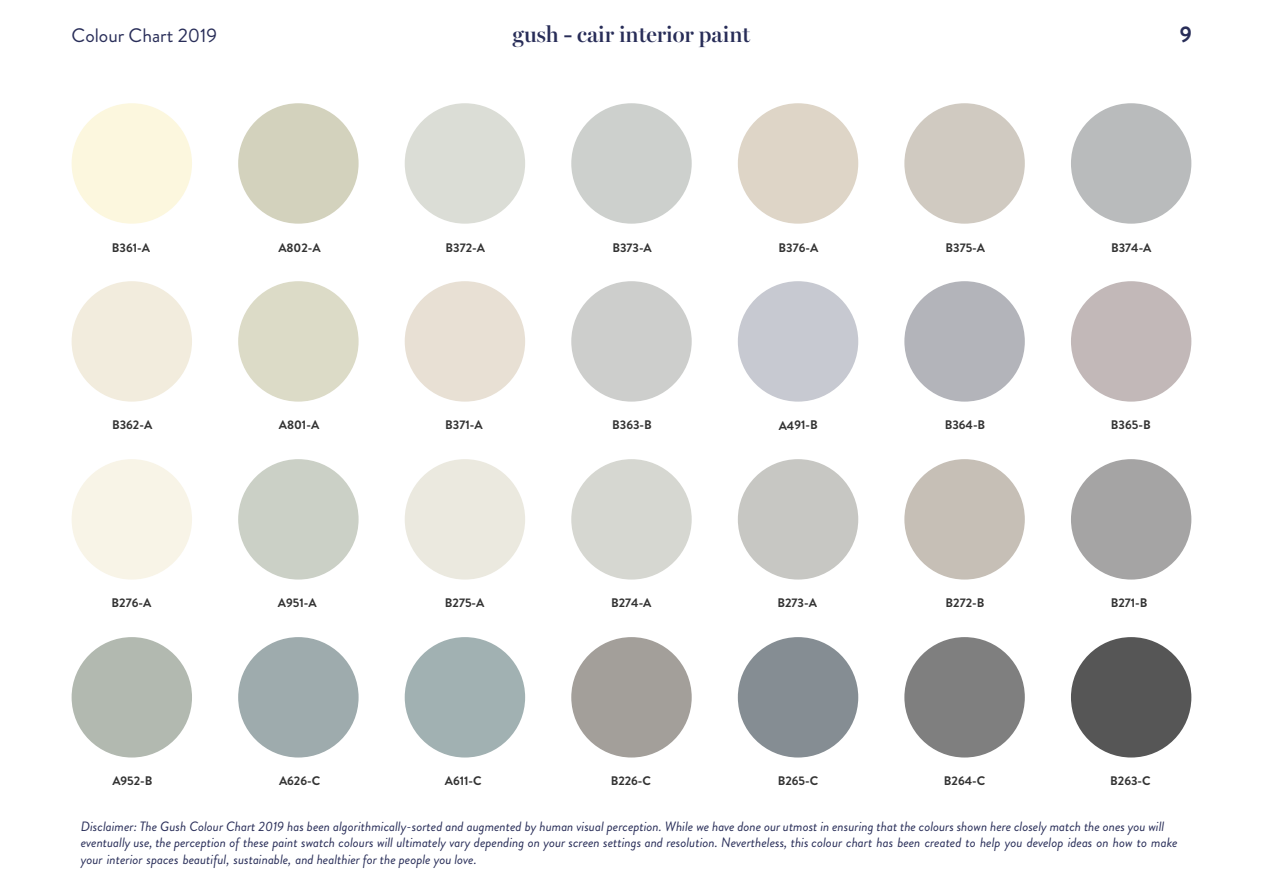
<style>
.page{position:relative;width:1263px;height:893px;background:#fff}
.page>*{position:absolute;margin:0;border:0;box-sizing:border-box;transform-origin:0 0}
.t1{font:600 22.5px "Miller Banner";color:#282d58}
.t2{font:700 22.5px "Brandon Grotesque";color:#282d58}
.t3{font:19.5px "Brandon Grotesque";color:#282d58}
.t4{font:italic 13.5px/16.2px "Brandon Grotesque";color:#282d58}
.t5{font:700 12.45px "Brandon Grotesque";color:#323232}
</style>
<div class="page">
<div style="left:72px;top:103px;width:120px;height:121px;background:#fcf7de;border-radius:50%"></div>
<div style="left:238px;top:103px;width:121px;height:121px;background:#d3d2bd;border-radius:50%"></div>
<div style="left:405px;top:103px;width:120px;height:121px;background:#dbddd6;border-radius:50%"></div>
<div style="left:571px;top:103px;width:121px;height:121px;background:#cdd0cd;border-radius:50%"></div>
<div style="left:738px;top:103px;width:120px;height:121px;background:#ded5c7;border-radius:50%"></div>
<div style="left:904px;top:103px;width:121px;height:121px;background:#d0cac1;border-radius:50%"></div>
<div style="left:1071px;top:103px;width:120px;height:121px;background:#b9bbbc;border-radius:50%"></div>
<div style="left:72px;top:281px;width:120px;height:121px;background:#f2ecdd;border-radius:50%"></div>
<div style="left:238px;top:281px;width:121px;height:121px;background:#dcdbc7;border-radius:50%"></div>
<div style="left:405px;top:281px;width:120px;height:121px;background:#e8e0d4;border-radius:50%"></div>
<div style="left:571px;top:281px;width:121px;height:121px;background:#cdcecc;border-radius:50%"></div>
<div style="left:738px;top:281px;width:120px;height:121px;background:#c7c9d1;border-radius:50%"></div>
<div style="left:904px;top:281px;width:121px;height:121px;background:#b3b4ba;border-radius:50%"></div>
<div style="left:1071px;top:281px;width:120px;height:121px;background:#c2b8b8;border-radius:50%"></div>
<div style="left:72px;top:459px;width:120px;height:121px;background:#f8f4e7;border-radius:50%"></div>
<div style="left:238px;top:459px;width:121px;height:121px;background:#cbd0c6;border-radius:50%"></div>
<div style="left:405px;top:459px;width:120px;height:121px;background:#ebe9df;border-radius:50%"></div>
<div style="left:571px;top:459px;width:121px;height:121px;background:#d6d7d1;border-radius:50%"></div>
<div style="left:738px;top:459px;width:120px;height:121px;background:#c7c7c3;border-radius:50%"></div>
<div style="left:904px;top:459px;width:121px;height:121px;background:#c6bfb6;border-radius:50%"></div>
<div style="left:1071px;top:459px;width:120px;height:121px;background:#a5a4a4;border-radius:50%"></div>
<div style="left:72px;top:637px;width:120px;height:120px;background:#b2b9b0;border-radius:50%"></div>
<div style="left:238px;top:637px;width:121px;height:120px;background:#9eabad;border-radius:50%"></div>
<div style="left:405px;top:637px;width:120px;height:120px;background:#a1b1b2;border-radius:50%"></div>
<div style="left:571px;top:637px;width:121px;height:120px;background:#a39f9a;border-radius:50%"></div>
<div style="left:738px;top:637px;width:120px;height:120px;background:#858d93;border-radius:50%"></div>
<div style="left:904px;top:637px;width:121px;height:120px;background:#7f7f7f;border-radius:50%"></div>
<div style="left:1071px;top:637px;width:120px;height:120px;background:#565656;border-radius:50%"></div>
<h2 class="t3" style="left:72px;top:21px;width:147px">Colour Chart 2019</h2>
<h1 class="t1" style="left:513px;top:20px;width:239px">gush - cair interior paint</h1>
<h1 class="t2" style="left:1180px;top:18px;width:14px">9</h1>
<p class="t5" style="left:112px;top:239px;width:40px">B361-A</p>
<p class="t5" style="left:278px;top:239px;width:44px">A802-A</p>
<p class="t5" style="left:446px;top:239px;width:41px">B372-A</p>
<p class="t5" style="left:612px;top:239px;width:41px">B373-A</p>
<p class="t5" style="left:779px;top:239px;width:41px">B376-A</p>
<p class="t5" style="left:945px;top:239px;width:41px">B375-A</p>
<p class="t5" style="left:1111px;top:239px;width:42px">B374-A</p>
<p class="t5" style="left:112px;top:416px;width:42px">B362-A</p>
<p class="t5" style="left:279px;top:416px;width:42px">A801-A</p>
<p class="t5" style="left:445px;top:416px;width:39px">B371-A</p>
<p class="t5" style="left:612px;top:416px;width:41px">B363-B</p>
<p class="t5" style="left:779px;top:416px;width:41px">A491-B</p>
<p class="t5" style="left:945px;top:416px;width:42px">B364-B</p>
<p class="t5" style="left:1111px;top:416px;width:41px">B365-B</p>
<p class="t5" style="left:112px;top:594px;width:41px">B276-A</p>
<p class="t5" style="left:278px;top:594px;width:40px">A951-A</p>
<p class="t5" style="left:445px;top:594px;width:41px">B275-A</p>
<p class="t5" style="left:611px;top:594px;width:42px">B274-A</p>
<p class="t5" style="left:777px;top:594px;width:41px">B273-A</p>
<p class="t5" style="left:945px;top:594px;width:40px">B272-B</p>
<p class="t5" style="left:1111px;top:594px;width:38px">B271-B</p>
<p class="t5" style="left:112px;top:772px;width:42px">A952-B</p>
<p class="t5" style="left:279px;top:772px;width:43px">A626-C</p>
<p class="t5" style="left:445px;top:772px;width:38px">A611-C</p>
<p class="t5" style="left:611px;top:772px;width:42px">B226-C</p>
<p class="t5" style="left:778px;top:772px;width:42px">B265-C</p>
<p class="t5" style="left:944px;top:772px;width:43px">B264-C</p>
<p class="t5" style="left:1110px;top:772px;width:42px">B263-C</p>
<p class="t4" style="left:81px;top:819px;width:1098px">Disclaimer: The Gush Colour Chart 2019 has been algorithmically-sorted and augmented by human visual perception. While we have done our utmost in ensuring that the colours shown here closely match the ones you will eventually use, the perception of these paint swatch colours will ultimately vary depending on your screen settings and resolution. Nevertheless, this colour chart has been created to help you develop ideas on how to make your interior spaces beautiful, sustainable, and healthier for the people you love.</p>
</div>
